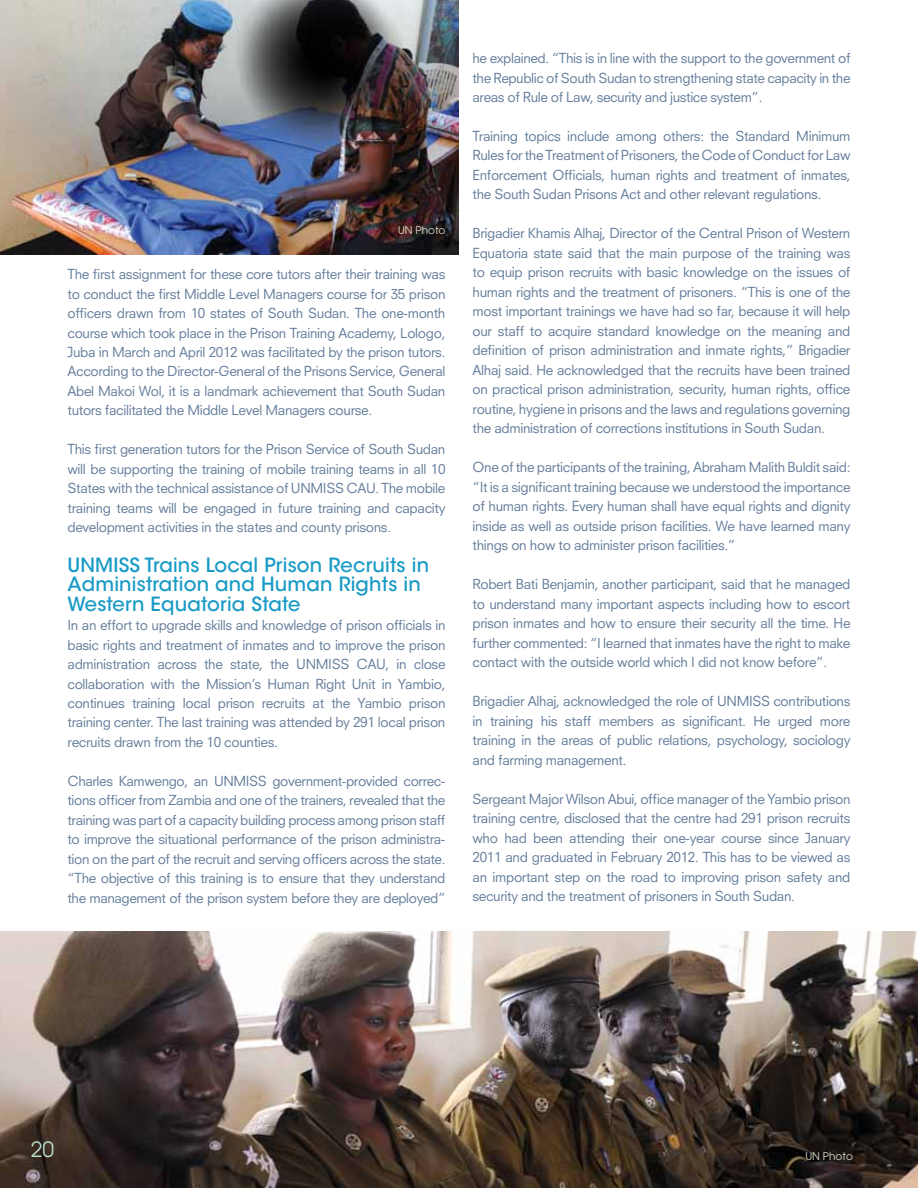
<style>
.page{position:relative;width:918px;height:1188px;background:#fff}
.page>*{position:absolute;margin:0;border:0;box-sizing:border-box;transform-origin:0 0}
.t1{font:21px "Avant Garde";color:#bbe0c6}
.t2{font:500 19.5px/19.5px "ITC Avant Garde Std";letter-spacing:.01em;color:#179ac6}
.t3{font:13.5px/19.5px "Neuzeit SLT Std";letter-spacing:-.025em;color:#647d9b;text-align:justify}
.t4{font:10.5px "Avant Garde";color:#e4e3cc}
</style>
<div class="page">
<img style="left:0;top:0;width:459px;height:255px">
<img style="left:0;top:932px;width:918px;height:256px">
<p class="t4" style="left:398px;top:224px;width:49px">UN Photo</p>
<p class="t3" style="left:68px;top:264px;width:380px">The first assignment for these core tutors after their training was to conduct the first Middle Level Managers course for 35 prison officers drawn from 10 states of South Sudan. The one-month course which took place in the Prison Training Academy, Lologo, Juba in March and April 2012 was facilitated by the prison tutors.<br>According to the Director-General of the Prisons Service, General Abel Makoi Wol, it is a landmark achievement that South Sudan tutors facilitated the Middle Level Managers course.</p>
<p class="t3" style="left:68px;top:440px;width:380px">This first generation tutors for the Prison Service of South Sudan will be supporting the training of mobile training teams in all 10<br>States with the technical assistance of UNMISS CAU. The mobile training teams will be engaged in future training and capacity development activities in the states and county prisons.</p>
<h2 class="t2" style="left:68px;top:555px;width:363px">UNMISS Trains Local Prison Recruits in<br>Administration and Human Rights in<br>Western Equatoria State</h2>
<p class="t3" style="left:68px;top:615px;width:380px">In an effort to upgrade skills and knowledge of prison officials in basic rights and treatment of inmates and to improve the prison administration across the state, the UNMISS CAU, in close collaboration with the Mission’s Human Right Unit in Yambio, continues training local prison recruits at the Yambio prison training center. The last training was attended by 291 local prison recruits drawn from the 10 counties.</p>
<p class="t3" style="left:68px;top:771px;width:380px">Charles Kamwengo, an UNMISS government-provided correc&shy;tions officer from Zambia and one of the trainers, revealed that the training was part of a capacity building process among prison staff to improve the situational performance of the prison administra&shy;tion on the part of the recruit and serving officers across the state. “The objective of this training is to ensure that they understand the management of the prison system before they are deployed”</p>
<p class="t3" style="left:472px;top:48px;width:380px">he explained. “This is in line with the support to the government of the Republic of South Sudan to strengthening state capacity in the areas of Rule of Law, security and justice system”.</p>
<p class="t3" style="left:472px;top:126px;width:380px">Training topics include among others: the Standard Minimum Rules for the Treatment of Prisoners, the Code of Conduct for Law Enforcement Officials, human rights and treatment of inmates, the South Sudan Prisons Act and other relevant regulations.</p>
<p class="t3" style="left:472px;top:224px;width:380px">Brigadier Khamis Alhaj, Director of the Central Prison of Western Equatoria state said that the main purpose of the training was to equip prison recruits with basic knowledge on the issues of human rights and the treatment of prisoners. “This is one of the most important trainings we have had so far, because it will help our staff to acquire standard knowledge on the meaning and definition of prison administration and inmate rights,” Brigadier Alhaj said. He acknowledged that the recruits have been trained on practical prison administration, security, human rights, office routine, hygiene in prisons and the laws and regulations governing the administration of corrections institutions in South Sudan.</p>
<p class="t3" style="left:472px;top:458px;width:380px">One of the participants of the training, Abraham Malith Buldit said: “It is a significant training because we understood the importance of human rights. Every human shall have equal rights and dignity inside as well as outside prison facilities. We have learned many things on how to administer prison facilities.”</p>
<p class="t3" style="left:472px;top:575px;width:380px">Robert Bati Benjamin, another participant, said that he managed to understand many important aspects including how to escort prison inmates and how to ensure their security all the time. He further commented: “I learned that inmates have the right to make contact with the outside world which I did not know before”.</p>
<p class="t3" style="left:472px;top:692px;width:380px">Brigadier Alhaj, acknowledged the role of UNMISS contributions in training his staff members as significant. He urged more training in the areas of public relations, psychology, sociology and farming management.</p>
<p class="t3" style="left:472px;top:789px;width:380px">Sergeant Major Wilson Abui, office manager of the Yambio prison training centre, disclosed that the centre had 291 prison recruits who had been attending their one-year course since January 2011 and graduated in February 2012. This has to be viewed as an important step on the road to improving prison safety and security and the treatment of prisoners in South Sudan.</p>
<h1 class="t1" style="left:31px;top:1137px;width:25px">20</h1>
<p class="t4" style="left:805px;top:1150px;width:49px">UN Photo</p>
</div>
